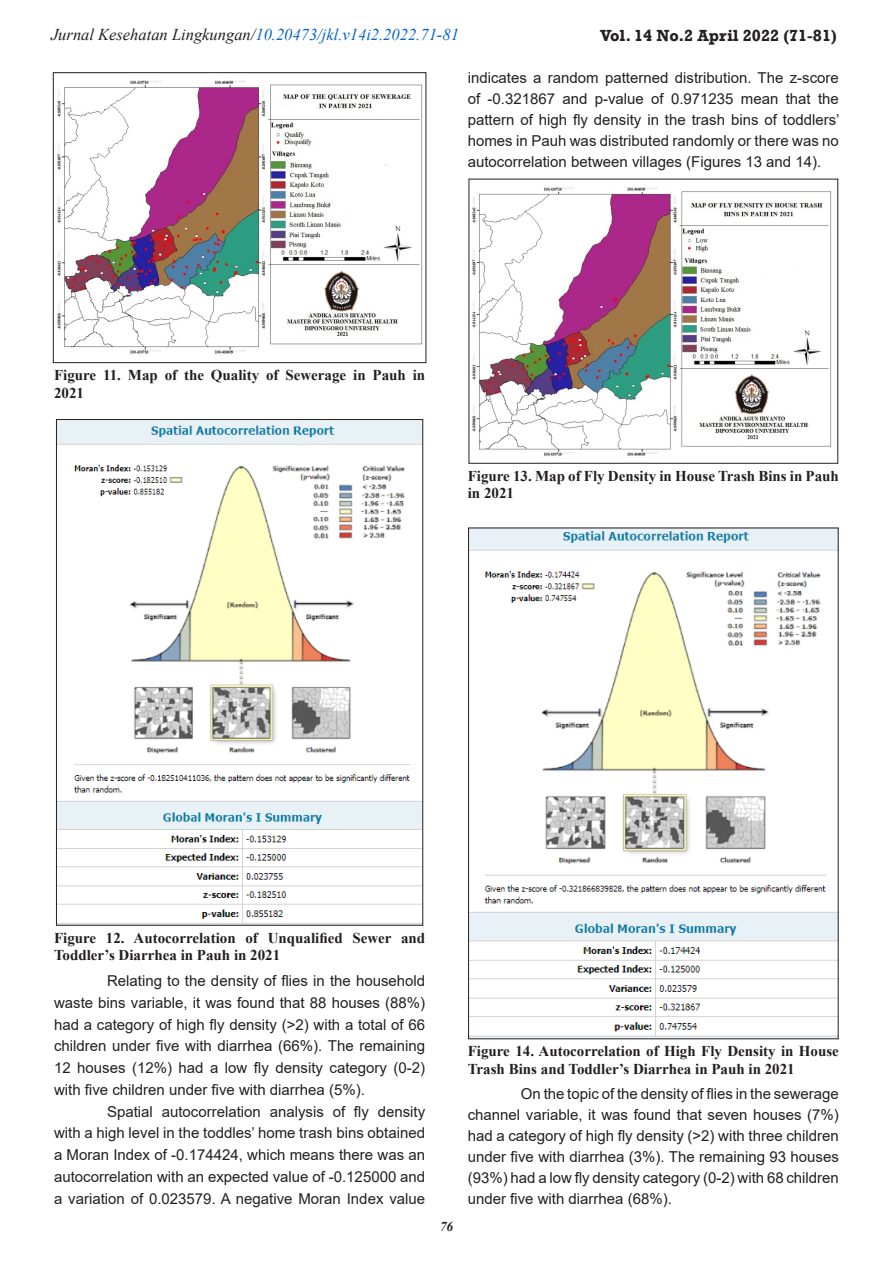
<style>
.page{position:relative;width:893px;height:1263px;background:#fff}
.page>*{position:absolute;margin:0;border:0;box-sizing:border-box;transform-origin:0 0}
.t1{font:italic 16.5px "Times New Roman";color:#0563c1}
.t2{font:700 16.5px "Rockwell";color:#231f20}
.isi_sub_1{font:15px/21.8px "Arial";color:#231f20;text-align:justify}
.judul_tabel{font:700 15px/17.2px "Times New Roman";color:#231f20}
.t3{font:italic 700 13.5px "Times New Roman";color:#231f20}
.s1{color:#231f20}
</style>
<div class="page">
<img style="left:57px;top:80px;width:366px;height:274px">
<div style="left:53px;top:72px;width:373px;height:291px;border:1px solid #231f20"></div>
<img style="left:58px;top:421px;width:363px;height:503px">
<img style="left:472px;top:187px;width:360px;height:269px">
<img style="left:470px;top:530px;width:366px;height:507px">
<p class="t1" style="left:51px;top:23px;width:409px"><span class="s1">Jurnal Kesehatan Lingkungan/</span>10.20473/jkl.v14i2.2022.71-81</p>
<p class="t2" style="left:600px;top:26px;width:238px">Vol. 14 No.2 April 2022 (71-81)</p>
<p class="isi_sub_1" style="left:468px;top:67px;width:373px;line-height:21px">indicates a random patterned distribution. The z-score of -0.321867 and p-value of 0.971235 mean that the pattern of high fly density in the trash bins of toddlers’ homes in Pauh was distributed randomly or there was no autocorrelation between villages (Figures 13 and 14).</p>
<p class="judul_tabel" style="left:54px;top:366px;width:373px">Figure 11. Map of the Quality of Sewerage in Pauh in<br>2021</p>
<p class="judul_tabel" style="left:468px;top:467px;width:373px">Figure 13. Map of Fly Density in House Trash Bins in Pauh in 2021</p>
<p class="judul_tabel" style="left:54px;top:929px;width:373px">Figure 12. Autocorrelation of Unqualified Sewer and<br>Toddler’s Diarrhea in Pauh in 2021</p>
<p class="isi_sub_1" style="left:54px;top:970px;width:373px;text-indent:53px">Relating to the density of flies in the household waste bins variable, it was found that 88 houses (88%) had a category of high fly density (&gt;2) with a total of 66 children under five with diarrhea (66%). The remaining 12 houses (12%) had a low fly density category (0-2) with five children under five with diarrhea (5%).</p>
<p class="isi_sub_1" style="left:54px;top:1100px;width:373px;text-indent:53px">Spatial autocorrelation analysis of fly density with a high level in the toddles’ home trash bins obtained a Moran Index of -0.174424, which means there was an autocorrelation with an expected value of -0.125000 and a variation of 0.023579. A negative Moran Index value</p>
<p class="t3" style="left:440px;top:1217px;width:15px">76</p>
<p class="judul_tabel" style="left:468px;top:1042px;width:373px">Figure 14. Autocorrelation of High Fly Density in House<br>Trash Bins and Toddler’s Diarrhea in Pauh in 2021</p>
<p class="isi_sub_1" style="left:468px;top:1083px;width:373px;line-height:21px;text-indent:53px">On the topic of the density of flies in the sewerage channel variable, it was found that seven houses (7%) had a category of high fly density (&gt;2) with three children under five with diarrhea (3%). The remaining 93 houses (93%) had a low fly density category (0-2) with 68 children under five with diarrhea (68%).</p>
</div>
